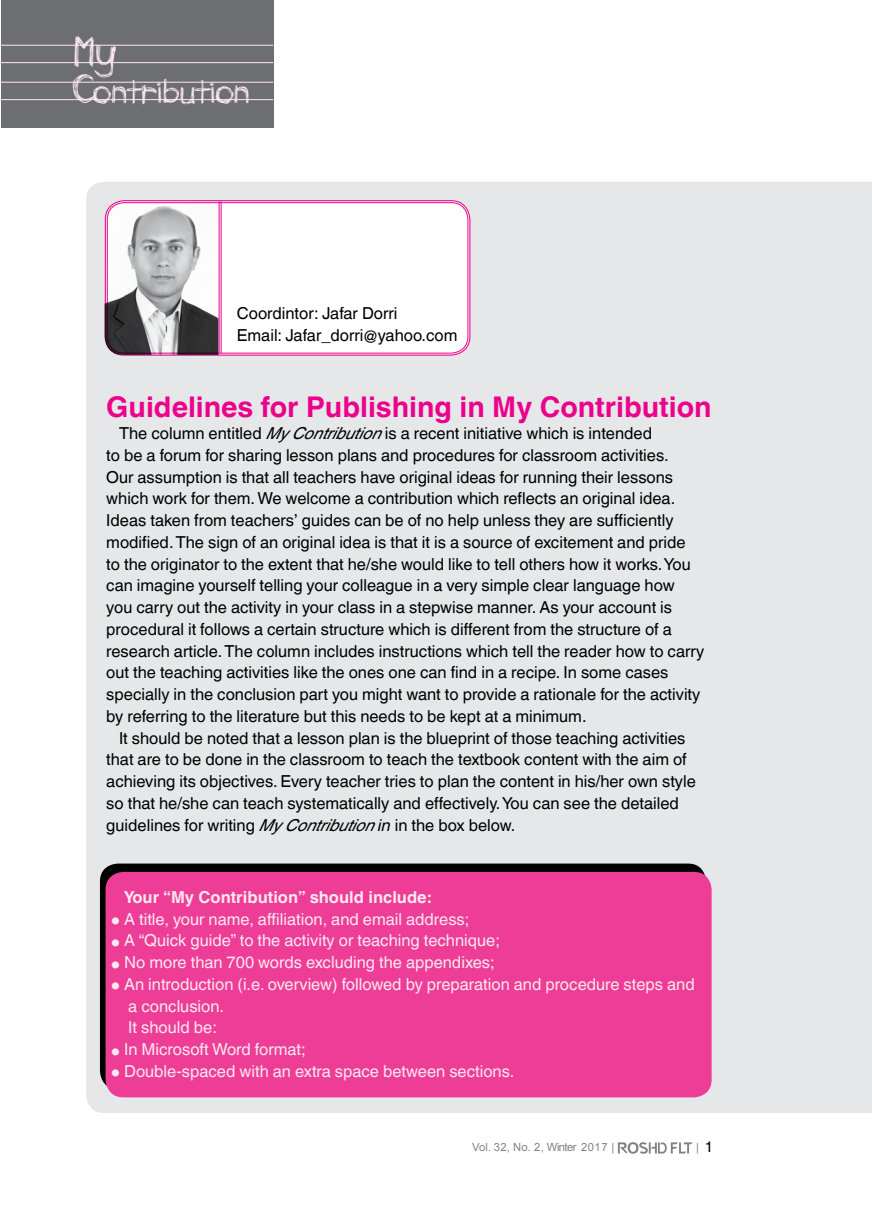
<style>
.page{position:relative;width:872px;height:1212px;background:#fff}
.page>*{position:absolute;margin:0;border:0;box-sizing:border-box;transform-origin:0 0}
.t1{font:37.5px "Apple Spice";color:#fde9f1}
.t2{font:30.6px "Apple Spice";letter-spacing:.04em;color:#fde9f1}
.سوتيتر_لاتين{font:700 28.5px "Helvetica World";color:#ec008c}
.متن_لاتين{font:16.5px/21.8px "Helvetica World";color:#000}
.متن_لاتين-2{font:16.5px/21.8px "Helvetica World";color:#fde9f1}
.متن_لاتين-3{font:700 16.5px "Helvetica World";color:#fde9f1}
.t3{font:15px "Helvetica World";color:#000}
.t4{font:11.25px "Arial";letter-spacing:-.02em;color:#808285}
.s1{font-size:36px}
.s2{font-style:italic}
.s3{font-size:22.5px}
</style>
<div class="page">
<div style="left:86px;top:182px;width:786px;height:931px;background:#e6e7e8"></div>
<div style="left:100px;top:863px;width:606px;height:226px;background:#000;border-radius:18px"></div>
<div style="left:106px;top:872px;width:605px;height:225px;background:#ee3d96;border-radius:18px"></div>
<div style="left:106px;top:202px;width:363px;height:152px;background:#fff;border-radius:18px"></div>
<div style="left:105px;top:200px;width:365px;height:156px;border:1px solid #ec008c;border-radius:19px"></div>
<div style="left:107px;top:202px;width:361px;height:152px;border:1px solid #ec008c;border-radius:17px"></div>
<img style="left:105px;top:203px;width:113px;height:152px">
<div style="left:1px;top:0;width:272px;height:128px;background:#6d6e71"></div>
<hr style="left:1px;top:45px;width:272px;height:1px;background:#fde9f1">
<hr style="left:1px;top:82px;width:272px;height:1px;background:#fde9f1">
<hr style="left:1px;top:62px;width:272px;height:1px;background:#fde9f1">
<hr style="left:1px;top:99px;width:272px;height:1px;background:#fde9f1">
<hr style="left:221px;top:201px;width:1px;height:152px;background:#ec008c">
<hr style="left:219px;top:201px;width:1px;height:152px;background:#ec008c">
<svg style="left:618px;top:1142px;width:74px;height:12px"></svg>
<p class="t1" style="left:76px;top:31px;width:40px">M<span class="s1">y</span></p>
<p class="t2" style="left:76px;top:74px;width:175px"><span class="s1">C</span>ontribution</p>
<p class="متن_لاتين" style="left:237px;top:302px;width:162px">Coordintor: Jafar Dorri</p>
<p class="متن_لاتين" style="left:237px;top:324px;width:222px">Email: Jafar_dorri@yahoo.com</p>
<p class="سوتيتر_لاتين" style="left:106px;top:391px;width:607px">Guidelines for Publishing in My Contribution</p>
<p class="متن_لاتين" style="left:106px;top:422px;width:599px;text-indent:13px">The column entitled <span class="s2">MyContribution</span>is a recent initiative which is intended<br>to be a forum for sharing lesson plans and procedures for classroom activities.<br>Our assumption is that all teachers have original ideas for running their lessons which work for them. We welcome a contribution which reflects an original idea.<br>Ideas taken from teachers’ guides can be of no help unless they are sufficiently modified. The sign of an original idea is that it is a source of excitement and pride<br>to the originator to the extent that he/she would like to tell others how it works. You can imagine yourself telling your colleague in a very simple clear language how you carry out the activity in your class in a stepwise manner. As your account is procedural it follows a certain structure which is different from the structure of a research article. The column includes instructions which tell the reader how to carry out the teaching activities like the ones one can find in a recipe. In some cases specially in the conclusion part you might want to provide a rationale for the activity by referring to the literature but this needs to be kept at a minimum.</p>
<p class="متن_لاتين" style="left:106px;top:727px;width:591px;text-indent:13px">It should be noted that a lesson plan is the blueprint of those teaching activities that are to be done in the classroom to teach the textbook content with the aim of achieving its objectives. Every teacher tries to plan the content in his/her own style so that he/she can teach systematically and effectively. You can see the detailed guidelines for writing <span class="s2">MyContributionin</span> in the box below.</p>
<p class="متن_لاتين-3" style="left:124px;top:887px;width:309px">Your “My Contribution” should include:</p>
<p class="متن_لاتين-2" style="left:111px;top:908px;width:360px"><span class="s3">•</span> A title, your name, affiliation, and email address;</p>
<p class="متن_لاتين-2" style="left:111px;top:930px;width:390px"><span class="s3">•</span> A “Quick guide” to the activity or teaching technique;</p>
<p class="متن_لاتين-2" style="left:111px;top:951px;width:385px"><span class="s3">•</span> No more than 700 words excluding the appendixes;</p>
<p class="متن_لاتين-2" style="left:128px;top:973px;width:568px;text-indent:-17px"><span class="s3">•</span> An introduction (i.e. overview) followed by preparation and procedure steps and a conclusion.</p>
<p class="متن_لاتين-2" style="left:128px;top:1017px;width:90px">It should be:</p>
<p class="متن_لاتين-2" style="left:111px;top:1038px;width:196px"><span class="s3">•</span> In Microsoft Word format;</p>
<p class="متن_لاتين-2" style="left:111px;top:1060px;width:404px"><span class="s3">•</span> Double-spaced with an extra space between sections.</p>
<p class="t4" style="left:472px;top:1139px;width:144px">Vol. 32, No. 2, Winter 2017 |</p>
<p class="t4" style="left:696px;top:1139px;width:4px">|</p>
<p class="t3" style="left:705px;top:1138px;width:10px">1</p>
</div>
